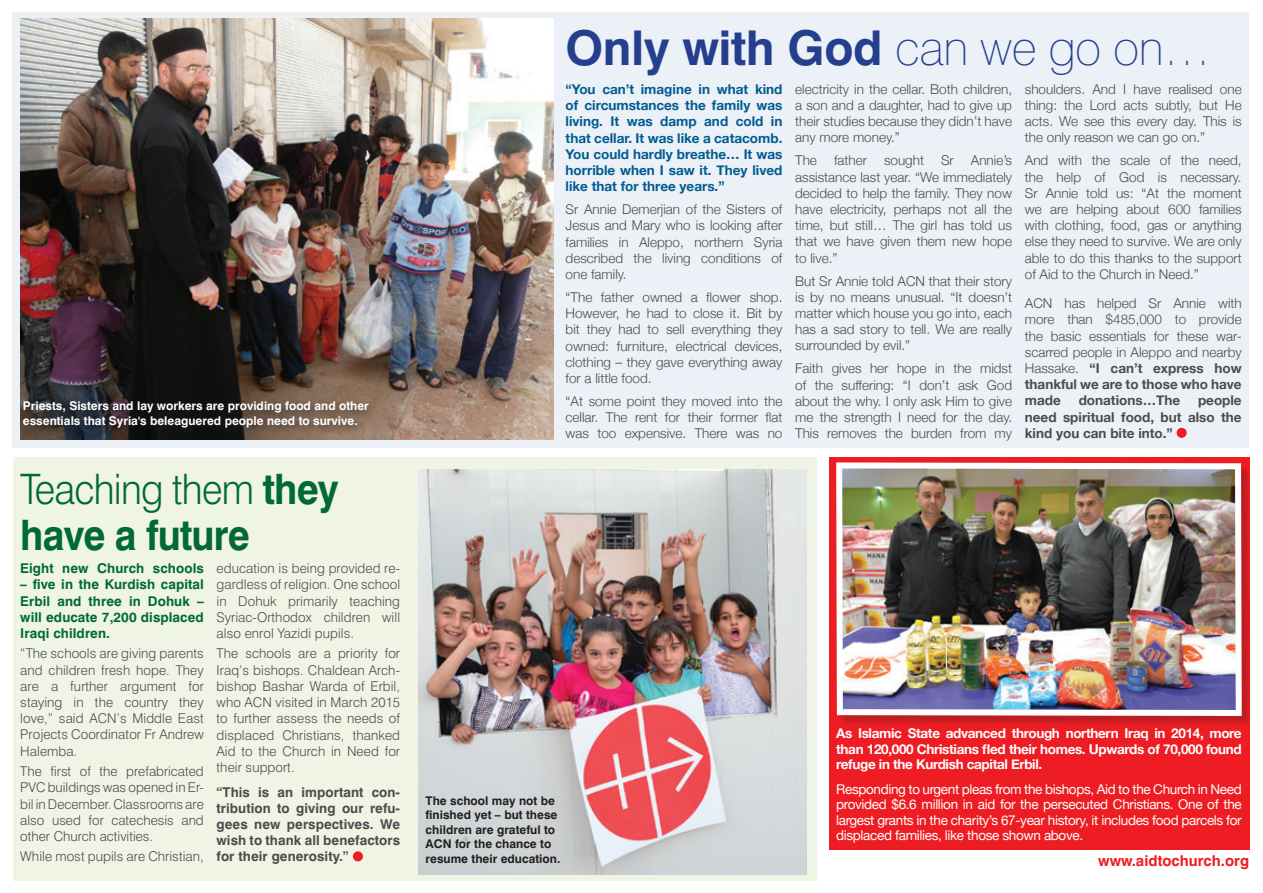
<style>
.page{position:relative;width:1263px;height:893px;background:#fff}
.page>*{position:absolute;margin:0;border:0;box-sizing:border-box;transform-origin:0 0}
.t1{font:700 48px "Swiss 721 BT";letter-spacing:-.01em;color:#253f8e}
.t2{font:700 42px/46.5px "Swiss 721 BT";letter-spacing:-.02em;color:#006936;scale:.92 1}
.t3{font:700 15px "Swiss 721 BT";color:#ee1d23}
.t4{font:300 13.5px/16.2px "Helvetica Neue";color:#4b4c4d;text-align:justify}
.t5{font:300 13.5px/16.2px "Swiss 721 BT";letter-spacing:.005em;color:#4b4c4d;text-align:justify}
.t6{font:13.5px/15.6px "Helvetica Neue";letter-spacing:-.025em;color:#fff;text-align:justify}
.t7{font:700 13.5px/16.2px "Helvetica Neue";color:#005b8f;text-align:justify}
.t8{font:700 13.5px/15.6px "Helvetica Neue";letter-spacing:-.025em;color:#fff;text-align:justify}
.t9{font:700 13.5px/16.2px "Swiss 721 BT";letter-spacing:.005em;color:#4b4c4d;text-align:justify}
.t10{font:700 13.5px/16.2px "Swiss 721 BT";letter-spacing:.005em;color:#006936;text-align:justify}
.t11{font:700 13.5px/16.2px "Helvetica Neue";color:#4b4c4d;text-align:justify}
.t12{font:700 12px/14.4px "Swiss 721 BT";color:#fff}
.t13{font:700 12px/14.4px "Swiss 721 BT";color:#231f20}
.s1{font-weight:300}
.s2{font-weight:100}
.s3{font-weight:700}
</style>
<div class="page">
<div style="left:13px;top:13px;width:1236px;height:435px;background:#ecf1f7"></div>
<div style="left:13px;top:457px;width:803px;height:423px;background:#eff4e5"></div>
<div style="left:1176px;top:428px;width:11px;height:10px;background:#ee1d23;border-radius:50%"></div>
<img style="left:20px;top:18px;width:534px;height:421px">
<div style="left:353px;top:851px;width:10px;height:10px;background:#ee1d23;border-radius:50%"></div>
<div style="left:829px;top:457px;width:421px;height:393px;background:#ee1d23"></div>
<div style="left:837px;top:464px;width:415px;height:262px;background:#231f20;opacity:.25"></div>
<img style="left:836px;top:462px;width:409px;height:257px">
<img style="left:419px;top:470px;width:388px;height:405px">
<div style="left:18px;top:396px;width:361px;height:42px;background:#231f20;opacity:.75"></div>
<p class="t12" style="left:23px;top:399px;width:347px">Priests, Sisters and lay workers are providing food and other essentials that Syria's beleaguered people need to survive.</p>
<h2 class="t2" style="left:20px;top:465px;width:348px"><span class="s1">Teaching them</span> they have a future</h2>
<p class="t10" style="left:20px;top:560px;width:185px">Eight new Church schools</p>
<p class="t10" style="left:20px;top:576px;width:185px">– five in the Kurdish capital Erbil and three in Dohuk – will educate 7,200 displaced Iraqi children.</p>
<p class="t5" style="left:20px;top:645px;width:185px">“The schools are giving parents and children fresh hope. They are a further argument for staying in the country they love,” said ACN’s Middle East Projects Coordinator Fr Andrew Halemba.</p>
<p class="t5" style="left:20px;top:763px;width:185px">The first of the prefabricated PVC buildings was opened in Er&shy;bil in December. Classrooms are also used for catechesis and other Church activities.</p>
<p class="t5" style="left:20px;top:848px;width:185px">While most pupils are Christian,</p>
<p class="t5" style="left:217px;top:560px;width:185px">education is being provided re&shy;gardless of religion. One school in Dohuk primarily teaching Syriac-Orthodox children will also enrol Yazidi pupils.</p>
<p class="t5" style="left:217px;top:645px;width:185px">The schools are a priority for Iraq’s bishops. Chaldean Arch&shy;bishop Bashar Warda of Erbil, who ACN visited in March 2015 to further assess the needs of displaced Christians, thanked Aid to the Church in Need for their support.</p>
<p class="t9" style="left:217px;top:784px;width:185px">“This is an important con&shy;tribution to giving our refu&shy;gees new perspectives. We wish to thank all benefactors for their generosity.”</p>
<h1 class="t1" style="left:566px;top:18px;width:647px">Only with God <span class="s2">can we go on…</span></h1>
<p class="t7" style="left:566px;top:81px;width:218px">“You can’t imagine in what kind of circumstances the family was living. It was damp and cold in that cellar. It was like a catacomb.<br>You could hardly breathe… It was horrible when I saw it. They lived like that for three years.”</p>
<p class="t4" style="left:566px;top:200px;width:218px">Sr Annie Demerjian of the Sisters of Jesus and Mary who is looking after families in Aleppo, northern Syria described the living conditions of one family.</p>
<p class="t4" style="left:566px;top:288px;width:218px">“The father owned a flower shop.<br>However, he had to close it. Bit by bit they had to sell everything they owned: furniture, electrical devices, clothing – they gave everything away for a little food.</p>
<p class="t4" style="left:566px;top:392px;width:218px">“At some point they moved into the cellar. The rent for their former flat was too expensive. There was no</p>
<p class="t4" style="left:795px;top:80px;width:218px">electricity in the cellar. Both children, a son and a daughter, had to give up their studies because they didn’t have any more money.”</p>
<p class="t4" style="left:795px;top:152px;width:23px">The</p>
<p class="t4" style="left:834px;top:152px;width:35px">father</p>
<p class="t4" style="left:884px;top:152px;width:42px">sought</p>
<p class="t4" style="left:941px;top:152px;width:14px">Sr</p>
<p class="t4" style="left:795px;top:152px;width:218px;text-indent:176px">Annie’s assistance last year. “We immediately decided to help the family. They now have electricity, perhaps not all the time, but still… The girl has told us that we have given them new hope to live.”</p>
<p class="t4" style="left:795px;top:272px;width:218px">But Sr Annie told ACN that their story is by no means unusual. “It doesn’t matter which house you go into, each has a sad story to tell. We are really surrounded by evil.”</p>
<p class="t4" style="left:795px;top:360px;width:218px">Faith gives her hope in the midst of the suffering: “I don’t ask God about the why. I only ask Him to give me the strength I need for the day.<br>This removes the burden from my</p>
<p class="t4" style="left:1025px;top:80px;width:218px">shoulders. And I have realised one thing: the Lord acts subtly, but He acts. We see this every day. This is the only reason we can go on.”</p>
<p class="t4" style="left:1025px;top:152px;width:218px">And with the scale of the need, the help of God is necessary.<br>Sr Annie told us: “At the moment we are helping about 600 families with clothing, food, gas or anything else they need to survive. We are only able to do this thanks to the support of Aid to the Church in Need.”</p>
<p class="t4" style="left:1025px;top:295px;width:218px">ACN has helped Sr Annie with more than $485,000 to provide the basic essentials for these war&shy;scarred people in Aleppo and nearby Hassake. <span class="s3">“I can’t express how thankful we are to those who have made</span></p>
<p class="t11" style="left:1025px;top:393px;width:218px;text-indent:173px">people need spiritual food, but also the kind you can bite into.”</p>
<p class="t11" style="left:1079px;top:393px;width:103px">donations…The</p>
<p class="t13" style="left:426px;top:793px;width:136px">The school may not be finished yet – but these children are grateful to<br>ACN for the chance to resume their education.</p>
<p class="t8" style="left:836px;top:726px;width:407px">As Islamic State advanced through northern Iraq in 2014, more than 120,000 Christians fled their homes. Upwards of 70,000 found refuge in the Kurdish capital Erbil.</p>
<p class="t6" style="left:836px;top:782px;width:407px">Responding to urgent pleas from the bishops, Aid to the Church in Need provided $6.6 million in aid for the persecuted Christians. One of the largest grants in the charity’s 67-year history, it includes food parcels for displaced families, like those shown above.</p>
<p class="t3" style="left:1098px;top:852px;width:152px">www.aidtochurch.org</p>
</div>
